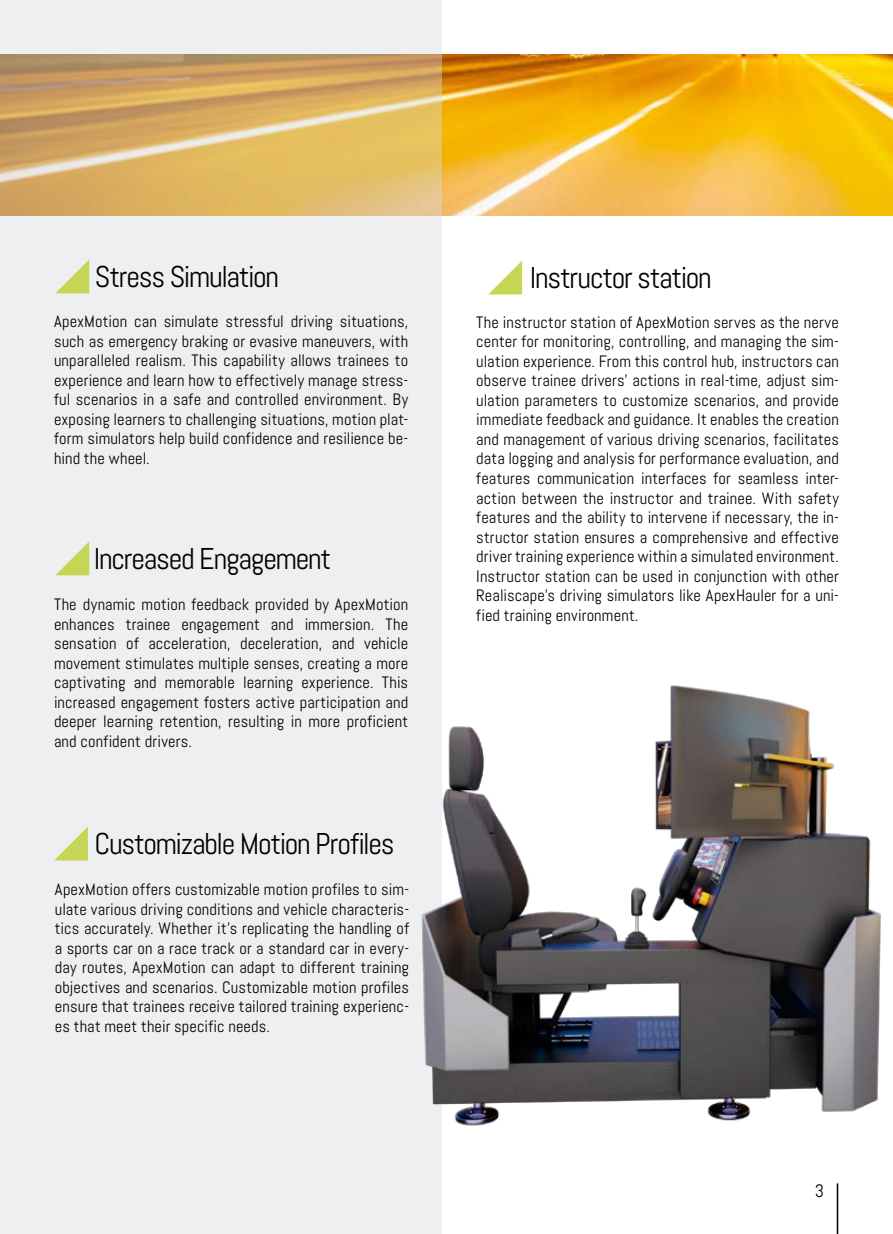
<style>
.page{position:relative;width:893px;height:1234px;background:#fff}
.page>*{position:absolute;margin:0;border:0;box-sizing:border-box;transform-origin:0 0}
.t1{font:30px "Abel";letter-spacing:-.04em;color:#000}
.t2{font:18px "Abel";color:#000}
.t3{font:16.5px/19.5px "Abel";letter-spacing:.005em;color:#000;text-align:justify}
.s1{color:#fff}
</style>
<div class="page">
<img style="left:441px;top:54px;width:452px;height:162px">
<svg style="left:0;top:0;width:441px;height:1233px;background:#eae5db"></svg>
<svg style="left:55px;top:259px;width:34px;height:34px"></svg>
<svg style="left:55px;top:541px;width:34px;height:34px"></svg>
<svg style="left:54px;top:826px;width:34px;height:34px"></svg>
<svg style="left:489px;top:261px;width:33px;height:33px"></svg>
<img style="left:327px;top:672px;width:554px;height:536px">
<hr style="left:838px;top:1181px;width:2px;height:52px;background:#fff">
<hr style="left:837px;top:1182px;width:1px;height:51px;background:#000">
<h1 class="t1" style="left:95px;top:257px;width:186px">Stress Simulation</h1>
<p class="t3" style="left:54px;top:312px;width:356px">ApexMotion can simulate stressful driving situations, such as emergency braking or evasive maneuvers, with unparalleled realism. This capability allows trainees to experience and learn how to effectively manage stress&shy;ful scenarios in a safe and controlled environment. By exposing learners to challenging situations, motion plat&shy;form simulators help build confidence and resilience be&shy;hind the wheel.</p>
<h1 class="t1" style="left:94px;top:539px;width:239px">Increased Engagement</h1>
<p class="t3" style="left:54px;top:594px;width:356px">The dynamic motion feedback provided by ApexMotion enhances trainee engagement and immersion. The sensation of acceleration, deceleration, and vehicle movement stimulates multiple senses, creating a more captivating and memorable learning experience. This increased engagement fosters active participation and deeper learning retention, resulting in more proficient and confident drivers.</p>
<h1 class="t1" style="left:95px;top:824px;width:301px">Customizable Motion Profiles</h1>
<p class="t3" style="left:55px;top:879px;width:356px">ApexMotion offers customizable motion profiles to sim&shy;ulate various driving conditions and vehicle characteris&shy;tics accurately. Whether it’s replicating the handling of a sports car on a race track or a standard car in every&shy;day routes, ApexMotion can adapt to different training objectives and scenarios. Customizable motion profiles ensure that trainees receive tailored training experienc&shy;es that meet their specific needs.</p>
<h1 class="t1" style="left:530px;top:258px;width:183px">Instructor station</h1>
<p class="t3" style="left:476px;top:312px;width:364px">The instructor station of ApexMotion serves as the nerve center for monitoring, controlling, and managing the sim&shy;ulation experience. From this control hub, instructors can observe trainee drivers’ actions in real-time, adjust sim&shy;ulation parameters to customize scenarios, and provide immediate feedback and guidance. It enables the creation and management of various driving scenarios, facilitates data logging and analysis for performance evaluation, and features communication interfaces for seamless inter&shy;action between the instructor and trainee. With safety features and the ability to intervene if necessary, the in&shy;structor station ensures a comprehensive and effective driver training experience within a simulated environment.<br>Instructor station can be used in conjunction with other Realiscape’s driving simulators like ApexHauler for a uni&shy;fied training environment.</p>
<p class="t2" style="left:815px;top:1178px;width:12px">3<span class="s1">3</span></p>
</div>
